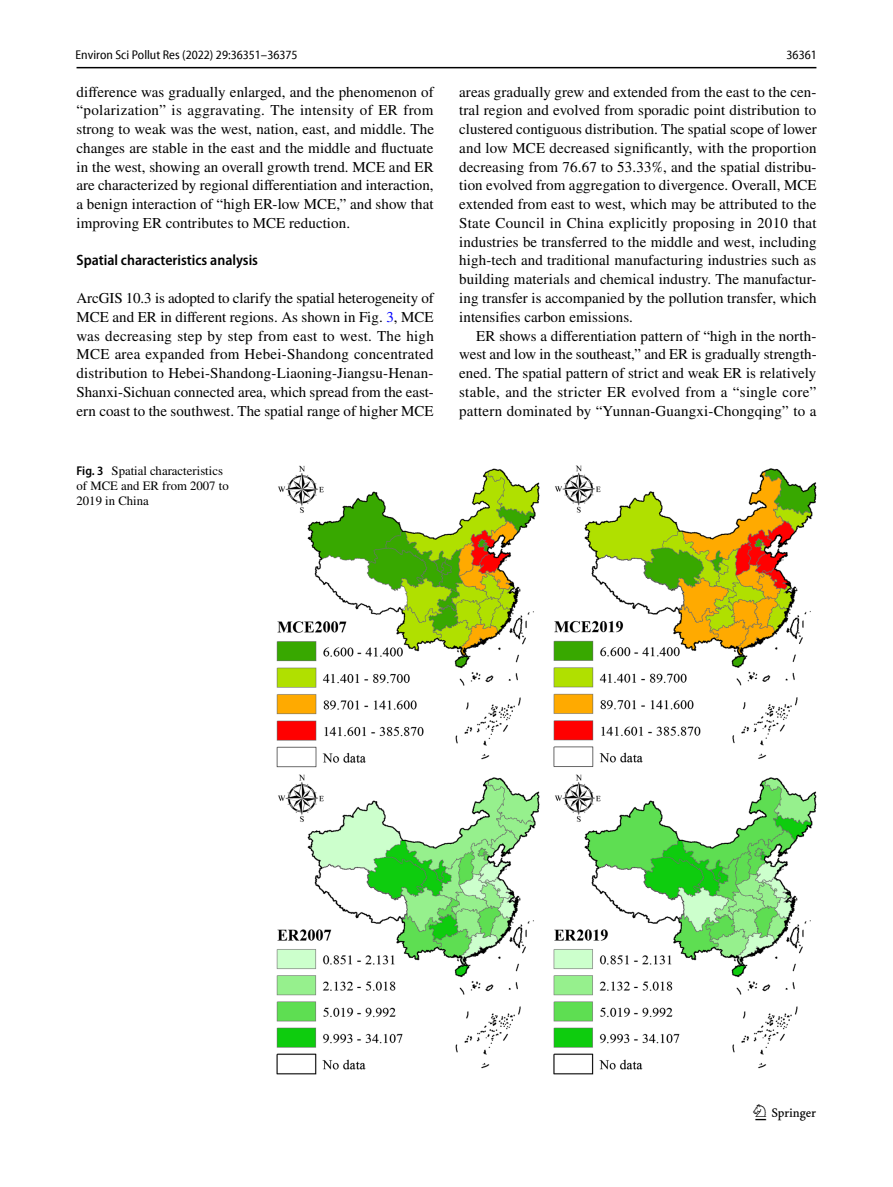
<style>
.page{position:relative;width:893px;height:1187px;background:#fff}
.page>*{position:absolute;margin:0;border:0;box-sizing:border-box;transform-origin:0 0}
.t1{font:22.5px "Springnew Regular 3";color:#000}
.t2{font:15px/18.8px "STIX";letter-spacing:.005em;color:#000;text-align:justify}
.t3{font:600 semi-condensed 15px "Myriad Pro";color:#000}
.t4{font:12.75px/15px "STIX";color:#000}
.t5{font:semi-condensed 12.75px "Myriad Pro Unic";color:#000}
.s1{color:#00f}
.s2{font-family:"Myriad Pro";font-weight:600;font-stretch:semi-condensed}
</style>
<div class="page">
<hr style="left:77px;top:67px;width:739px;height:1px;background:#000">
<img style="left:276px;top:465px;width:540px;height:608px">
<p class="t5" style="left:76px;top:50px;width:224px">Environ Sci Pollut Res (2022) 29:36351–36375</p>
<p class="t5" style="left:787px;top:50px;width:32px">36361</p>
<p class="t2" style="left:77px;top:83px;width:359px">difference was gradually enlarged, and the phenomenon of “polarization” is aggravating. The intensity of ER from strong to weak was the west, nation, east, and middle. The changes are stable in the east and the middle and fluctuate in the west, showing an overall growth trend. MCE and ER are characterized by regional differentiation and interaction, a benign interaction of “high ER-low MCE,” and show that improving ER contributes to MCE reduction.</p>
<p class="t3" style="left:77px;top:252px;width:183px">Spatial characteristics analysis</p>
<p class="t2" style="left:77px;top:289px;width:359px">ArcGIS 10.3 is adopted to clarify the spatial heterogeneity of MCE and ER in different regions. As shown in Fig. <span class="s1">3</span>, MCE was decreasing step by step from east to west. The high MCE area expanded from Hebei-Shandong concentrated distribution to Hebei-Shandong-Liaoning-Jiangsu-Henan-Shanxi-Sichuan connected area, which spread from the east&shy;ern coast to the southwest. The spatial range of higher MCE</p>
<p class="t4" style="left:77px;top:464px;width:154px"><span class="s2">Fig. 3</span> Spatial characteristics of MCE and ER from 2007 to<br>2019 in China</p>
<p class="t2" style="left:459px;top:83px;width:359px">areas gradually grew and extended from the east to the cen&shy;tral region and evolved from sporadic point distribution to clustered contiguous distribution. The spatial scope of lower and low MCE decreased significantly, with the proportion decreasing from 76.67 to 53.33%, and the spatial distribu&shy;tion evolved from aggregation to divergence. Overall, MCE extended from east to west, which may be attributed to the State Council in China explicitly proposing in 2010 that industries be transferred to the middle and west, including high-tech and traditional manufacturing industries such as building materials and chemical industry. The manufactur&shy;ing transfer is accompanied by the pollution transfer, which intensifies carbon emissions.</p>
<p class="t2" style="left:459px;top:327px;width:359px;text-indent:17px">ER shows a differentiation pattern of “high in the north&shy;west and low in the southeast,” and ER is gradually strength&shy;ened. The spatial pattern of strict and weak ER is relatively stable, and the stricter ER evolved from a “single core” pattern dominated by “Yunnan-Guangxi-Chongqing” to a</p>
<h1 class="t1" style="left:755px;top:1104px;width:62px">1 3</h1>
</div>
